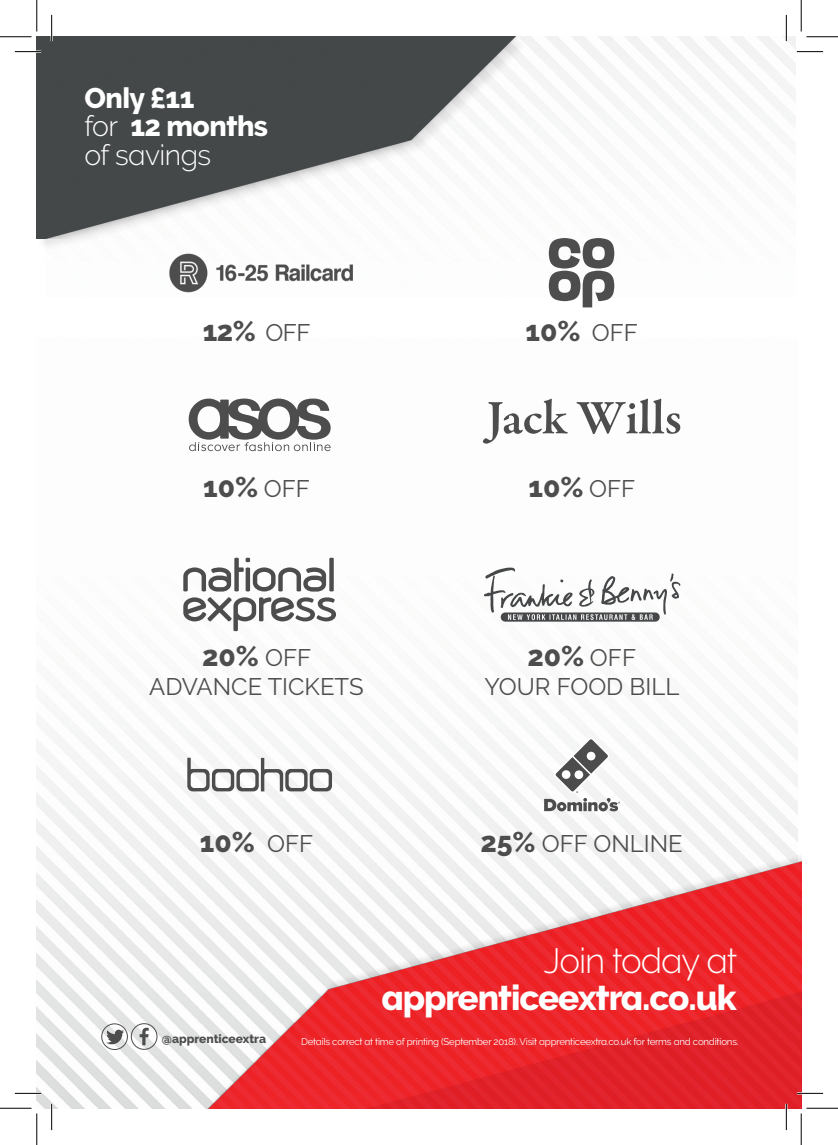
<style>
.page{position:relative;width:838px;height:1145px;background:#fff}
.page>*{position:absolute;margin:0;border:0;box-sizing:border-box;transform-origin:0 0}
.t1{font:800 35px "Raleway";letter-spacing:-.03em;color:#fff}
.t2{font:300 35px "Raleway";letter-spacing:-.03em;color:#fff}
.t3{font:800 28.53px/28.5px "Raleway";letter-spacing:-.02em;color:#fff}
.t4{font:800 28.18px "Raleway";color:#4d4d4d}
.t5{font:23.97px "Raleway";color:#4d4d4d}
.t6{font:800 12.08px "Raleway";color:#4d4d4d}
.t7{font:9.62px "Raleway";letter-spacing:-.02em;color:#fff}
.s1{font-weight:300}
.s2{font-weight:400;font-size:23.97px}
.s3{font-weight:800;font-size:28.18px}
</style>
<div class="page">
<img style="left:37px;top:63px;width:760px;height:1045px">
<img style="left:45px;top:37px;width:750px;height:260px">
<img style="left:193px;top:847px;width:608px;height:261px">
<div style="left:37px;top:37px;width:491px;height:214px;background:#fcfcfc"></div>
<img style="left:37px;top:37px;width:501px;height:201px">
<svg style="left:106px;top:1030px;width:18px;height:14px"></svg>
<svg style="left:140px;top:1028px;width:9px;height:17px"></svg>
<div style="left:101px;top:1023px;width:27px;height:27px;border:1px solid #4d4d4d;border-radius:50%"></div>
<div style="left:131px;top:1023px;width:26px;height:27px;border:1px solid #4d4d4d;border-radius:50%"></div>
<img style="left:161px;top:251px;width:199px;height:44px">
<svg style="left:484px;top:568px;width:196px;height:54px"></svg>
<svg style="left:548px;top:238px;width:66px;height:69px"></svg>
<svg style="left:189px;top:399px;width:142px;height:52px"></svg>
<svg style="left:483px;top:399px;width:84px;height:45px"></svg>
<svg style="left:576px;top:398px;width:104px;height:36px"></svg>
<svg style="left:183px;top:558px;width:153px;height:73px"></svg>
<svg style="left:544px;top:738px;width:76px;height:73px"></svg>
<svg style="left:187px;top:758px;width:145px;height:33px"></svg>
<hr style="left:15px;top:51px;width:26px;height:2px;background:#fff">
<hr style="left:15px;top:1092px;width:26px;height:2px;background:#fff">
<hr style="left:796px;top:1092px;width:27px;height:2px;background:#fff">
<hr style="left:51px;top:15px;width:2px;height:26px;background:#fff">
<hr style="left:51px;top:1104px;width:2px;height:26px;background:#fff">
<hr style="left:785px;top:15px;width:2px;height:26px;background:#fff">
<hr style="left:785px;top:1104px;width:2px;height:26px;background:#fff">
<svg style="left:15px;top:51px;width:26px;height:1px"></svg>
<svg style="left:796px;top:51px;width:27px;height:1px"></svg>
<svg style="left:15px;top:1093px;width:26px;height:1px"></svg>
<svg style="left:796px;top:1093px;width:27px;height:1px"></svg>
<svg style="left:51px;top:15px;width:1px;height:26px"></svg>
<svg style="left:51px;top:1104px;width:1px;height:26px"></svg>
<svg style="left:786px;top:15px;width:1px;height:26px"></svg>
<svg style="left:786px;top:1104px;width:1px;height:26px"></svg>
<hr style="left:0;top:36px;width:32px;height:1px;background:#000">
<hr style="left:806px;top:36px;width:31px;height:1px;background:#000">
<hr style="left:0;top:1108px;width:32px;height:1px;background:#000">
<hr style="left:806px;top:1108px;width:31px;height:1px;background:#000">
<hr style="left:36px;top:0;width:1px;height:31px;background:#000">
<hr style="left:36px;top:1113px;width:1px;height:32px;background:#000">
<hr style="left:800px;top:0;width:1px;height:31px;background:#000">
<hr style="left:800px;top:1113px;width:1px;height:32px;background:#000">
<p class="t3" style="left:84px;top:84px;width:185px">Only £11<br><span class="s1">for</span> 12 months <span class="s1">of savings</span></p>
<p class="t4" style="left:203px;top:316px;width:109px">12% <span class="s2">OFF</span></p>
<p class="t4" style="left:525px;top:316px;width:114px">10% <span class="s2">OFF</span></p>
<p class="t4" style="left:203px;top:471px;width:108px">10% <span class="s2">OFF</span></p>
<p class="t4" style="left:528px;top:471px;width:108px">10% <span class="s2">OFF</span></p>
<p class="t4" style="left:202px;top:640px;width:110px">20% <span class="s2">OFF</span></p>
<p class="t5" style="left:149px;top:672px;width:216px">ADVANCE TICKETS</p>
<p class="t4" style="left:527px;top:640px;width:110px">20% <span class="s2">OFF</span></p>
<p class="t5" style="left:484px;top:673px;width:196px">YOUR FOOD BILL</p>
<p class="t4" style="left:200px;top:826px;width:115px">10% <span class="s2">OFF</span></p>
<p class="t5" style="left:480px;top:830px;width:204px"><span class="s3">25%</span> OFF ONLINE</p>
<p class="t2" style="left:544px;top:940px;width:195px">Join today at</p>
<p class="t1" style="left:381px;top:977px;width:356px">apprenticeextra.co.uk</p>
<p class="t6" style="left:162px;top:1032px;width:106px">@apprenticeextra</p>
<p class="t7" style="left:301px;top:1036px;width:439px">Details correct at time of printing (September 2018). Visit apprenticeextra.co.uk for terms and conditions.</p>
</div>
